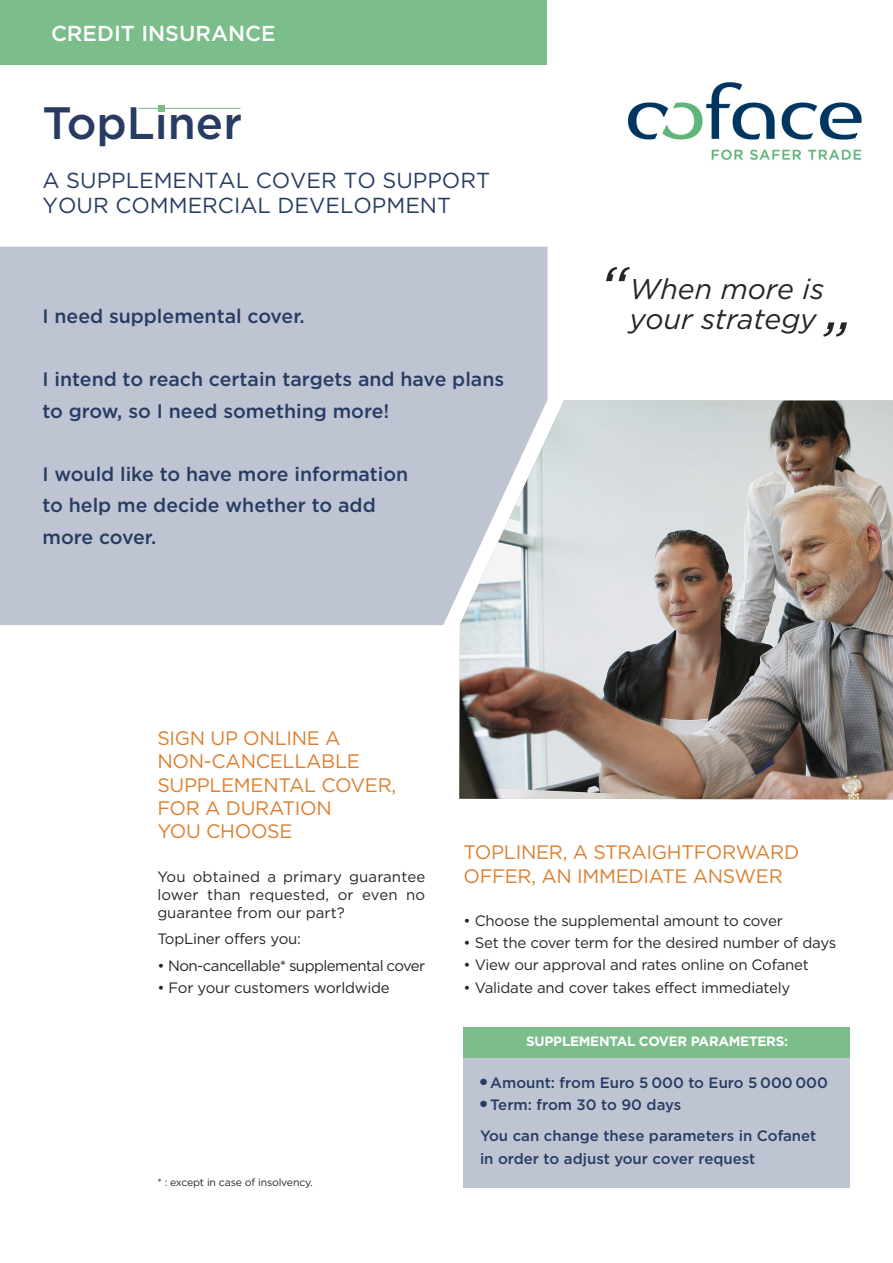
<style>
.page{position:relative;width:893px;height:1263px;background:#fff}
.page>*{position:absolute;margin:0;border:0;box-sizing:border-box;transform-origin:0 0}
.t1{font:italic 63px "Gotham";color:#272627}
.t2{font:58.95px "Gotham";color:#7cbd8c;scale:1.11 1}
.t3{font:500 45.3px "Gotham";color:#283c63}
.t4{font:italic 28.5px/30px "Gotham";color:#272627}
.t5{font:21.75px/25.3px "Gotham";color:#283c63}
.t6{font:500 21.6px "Gotham";color:#fff}
.t7{font:500 19.5px/31.5px "Gotham";color:#283c63}
.t8{font:19.5px/23.4px "Gotham";letter-spacing:-.015em;color:#dc7f2f}
.t9{font:15px/18px "Gotham";letter-spacing:-.015em;color:#272627;text-align:justify}
.t10{font:500 15px/31px "Gotham";color:#283c63}
.t11{font:15px "Gotham";letter-spacing:-.035em;color:#272627}
.t12{font:700 13.5px "Gotham";letter-spacing:-.02em;color:#fff}
.t13{font:10.5px "Gotham";letter-spacing:-.015em;color:#272627}
</style>
<div class="page">
<div style="left:0;top:247px;width:548px;height:378px;background:#bfc4d2"></div>
<img style="left:459px;top:400px;width:434px;height:399px">
<div style="left:0;top:0;width:547px;height:64px;background:#7cbd8c"></div>
<div style="left:463px;top:1028px;width:387px;height:159px;background:#bfc4d2"></div>
<div style="left:463px;top:1028px;width:387px;height:30px;background:#7cbd8c"></div>
<hr style="left:139px;top:108px;width:101px;height:1px;background:#7cbd8c">
<img style="left:627px;top:82px;width:235px;height:78px">
<h3 class="t6" style="left:51px;top:21px;width:226px">CREDIT INSURANCE</h3>
<h2 class="t2" style="left:153px;top:57px;width:16px">.</h2>
<h3 class="t3" style="left:43px;top:97px;width:201px">TopLiner</h3>
<h3 class="t5" style="left:43px;top:168px;width:449px">A SUPPLEMENTAL COVER TO SUPPORT<br>YOUR COMMERCIAL DEVELOPMENT</h3>
<h3 class="t7" style="left:43px;top:301px;width:264px">I need supplemental cover.</h3>
<h3 class="t7" style="left:43px;top:364px;width:463px">I intend to reach certain targets and have plans to grow, so I need something more!</h3>
<h3 class="t7" style="left:43px;top:458px;width:367px">I would like to have more information to help me decide whether to add more cover.</h3>
<h1 class="t1" style="left:598px;top:253px;width:30px">“</h1>
<h3 class="t4" style="left:630px;top:274px;width:196px">When more is your strategy</h3>
<h1 class="t1" style="left:816px;top:308px;width:30px">”</h1>
<h3 class="t8" style="left:157px;top:726px;width:240px">SIGN UP ONLINE A<br>NON-CANCELLABLE<br>SUPPLEMENTAL COVER,<br>FOR A DURATION<br>YOU CHOOSE</h3>
<p class="t9" style="left:157px;top:867px;width:269px">You obtained a primary guarantee lower than requested, or even no guarantee from our part?</p>
<p class="t9" style="left:157px;top:930px;width:145px">TopLiner offers you:</p>
<p class="t11" style="left:157px;top:957px;width:269px">• Non-cancellable* supplemental cover</p>
<p class="t9" style="left:157px;top:979px;width:234px">• For your customers worldwide</p>
<p class="t13" style="left:157px;top:1176px;width:157px">* : except in case of insolvency.</p>
<h3 class="t8" style="left:463px;top:841px;width:337px">TOPLINER, A STRAIGHTFORWARD<br>OFFER, AN IMMEDIATE ANSWER</h3>
<p class="t9" style="left:463px;top:912px;width:321px">• Choose the supplemental amount to cover</p>
<p class="t9" style="left:463px;top:934px;width:374px">• Set the cover term for the desired number of days</p>
<p class="t9" style="left:463px;top:956px;width:347px">• View our approval and rates online on Cofanet</p>
<p class="t9" style="left:463px;top:978px;width:328px">• Validate and cover takes effect immediately</p>
<p class="t12" style="left:526px;top:1034px;width:263px">SUPPLEMENTAL COVER PARAMETERS:</p>
<p class="t10" style="left:480px;top:1068px;width:349px">● Amount: from Euro 5 000 to Euro 5 000 000</p>
<p class="t10" style="left:480px;top:1089px;width:338px">● Term: from 30 to 90 days<br>You can change these parameters in Cofanet</p>
<p class="t10" style="left:480px;top:1143px;width:277px">in order to adjust your cover request</p>
</div>
